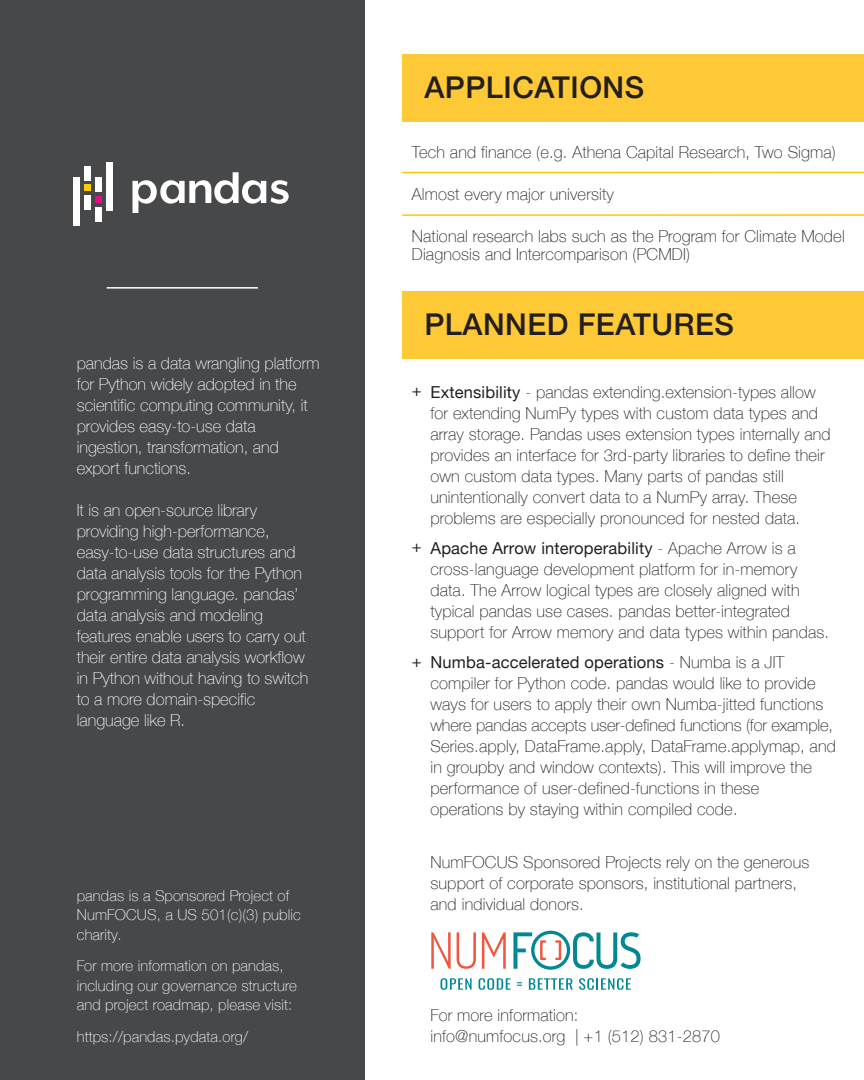
<style>
.page{position:relative;width:864px;height:1080px;background:#fff}
.page>*{position:absolute;margin:0;border:0;box-sizing:border-box;transform-origin:0 0}
.t1{font:500 30px "Helvetica Neue";letter-spacing:.015em;color:#231f20}
.t2{font:100 16.5px/21px "Helvetica Neue";letter-spacing:.01em;color:#231f20}
.t3{font:100 16.5px/21px "Helvetica Neue";color:#fdfefe}
.t4{font:100 15px/19.5px "Helvetica Neue";letter-spacing:.01em;color:#fff}
.s1{font-weight:400}
</style>
<div class="page">
<div style="left:402px;top:54px;width:462px;height:68px;background:#fec936"></div>
<div style="left:0;top:0;width:365px;height:1080px;background:#464849"></div>
<hr style="left:107px;top:287px;width:151px;height:2px;background:#fff">
<hr style="left:402px;top:172px;width:462px;height:1px;background:#f7ca11">
<div style="left:402px;top:291px;width:462px;height:67px;background:#fec936"></div>
<hr style="left:402px;top:214px;width:462px;height:2px;background:#f7ca11">
<svg style="left:457px;top:932px;width:19px;height:37px"></svg>
<svg style="left:513px;top:931px;width:128px;height:39px"></svg>
<svg style="left:482px;top:932px;width:24px;height:37px"></svg>
<svg style="left:431px;top:932px;width:20px;height:37px"></svg>
<svg style="left:440px;top:978px;width:32px;height:12px"></svg>
<svg style="left:478px;top:978px;width:33px;height:12px"></svg>
<svg style="left:517px;top:982px;width:5px;height:4px"></svg>
<svg style="left:529px;top:978px;width:44px;height:12px"></svg>
<svg style="left:579px;top:978px;width:52px;height:12px"></svg>
<svg style="left:133px;top:172px;width:156px;height:41px"></svg>
<div style="left:84px;top:166px;width:7px;height:14px;background:#fff"></div>
<div style="left:84px;top:196px;width:7px;height:14px;background:#fff"></div>
<div style="left:84px;top:184px;width:7px;height:7px;background:#feca0a"></div>
<div style="left:73px;top:178px;width:7px;height:48px;background:#fff"></div>
<div style="left:95px;top:207px;width:7px;height:15px;background:#fff"></div>
<div style="left:95px;top:178px;width:7px;height:14px;background:#fff"></div>
<div style="left:95px;top:196px;width:7px;height:7px;background:#e70989"></div>
<div style="left:106px;top:162px;width:7px;height:48px;background:#fff"></div>
<p class="t3" style="left:77px;top:351px;width:244px">pandas is a data wrangling platform for Python widely adopted in the scientific computing community, it provides easy-to-use data ingestion, transformation, and export functions.</p>
<p class="t3" style="left:77px;top:498px;width:233px">It is an open-source library providing high-performance, easy-to-use data structures and data analysis tools for the Python programming language. pandas’ data analysis and modeling features enable users to carry out their entire data analysis workflow in Python without having to switch to a more domain-specific language like R.</p>
<p class="t4" style="left:77px;top:885px;width:226px">pandas is a Sponsored Project of<br>NumFOCUS, a US 501(c)(3) public charity.</p>
<p class="t4" style="left:77px;top:955px;width:222px">For more information on pandas, including our governance structure and project roadmap, please visit:</p>
<p class="t4" style="left:77px;top:1026px;width:173px">https://pandas.pydata.org/</p>
<h1 class="t1" style="left:424px;top:63px;width:221px">APPLICATIONS</h1>
<p class="t2" style="left:412px;top:141px;width:426px">Tech and finance (e.g. Athena Capital Research, Two Sigma)</p>
<p class="t2" style="left:412px;top:183px;width:204px">Almost every major university</p>
<p class="t2" style="left:412px;top:226px;width:434px;line-height:18px">National research labs such as the Program for Climate Model<br>Diagnosis and Intercomparison (PCMDI)</p>
<h1 class="t1" style="left:424px;top:300px;width:311px">PLANNED FEATURES</h1>
<p class="t2" style="left:430px;top:381px;width:402px;text-indent:-19px"><span class="s1">+ Extensibility</span> - pandas extending.extension-types allow for extending NumPy types with custom data types and array storage. Pandas uses extension types internally and provides an interface for 3rd-party libraries to define their own custom data types. Many parts of pandas still unintentionally convert data to a NumPy array. These problems are especially pronounced for nested data.</p>
<p class="t2" style="left:430px;top:537px;width:400px;text-indent:-19px"><span class="s1">+ Apache Arrow interoperability</span> - Apache Arrow is a cross-language development platform for in-memory data. The Arrow logical types are closely aligned with typical pandas use cases. pandas better-integrated support for Arrow memory and data types within pandas.</p>
<p class="t2" style="left:430px;top:651px;width:407px;text-indent:-19px"><span class="s1">+ Numba-accelerated operations</span> - Numba is a JIT compiler for Python code. pandas would like to provide ways for users to apply their own Numba-jitted functions where pandas accepts user-defined functions (for example, Series.apply, DataFrame.apply, DataFrame.applymap, and in groupby and window contexts). This will improve the performance of user-defined-functions in these operations by staying within compiled code.</p>
<p class="t2" style="left:430px;top:850px;width:380px">NumFOCUS Sponsored Projects rely on the generous support of corporate sponsors, institutional partners, and individual donors.</p>
<p class="t2" style="left:430px;top:1003px;width:291px">For more information:<br>info@numfocus.org | +1 (512) 831-2870</p>
</div>
